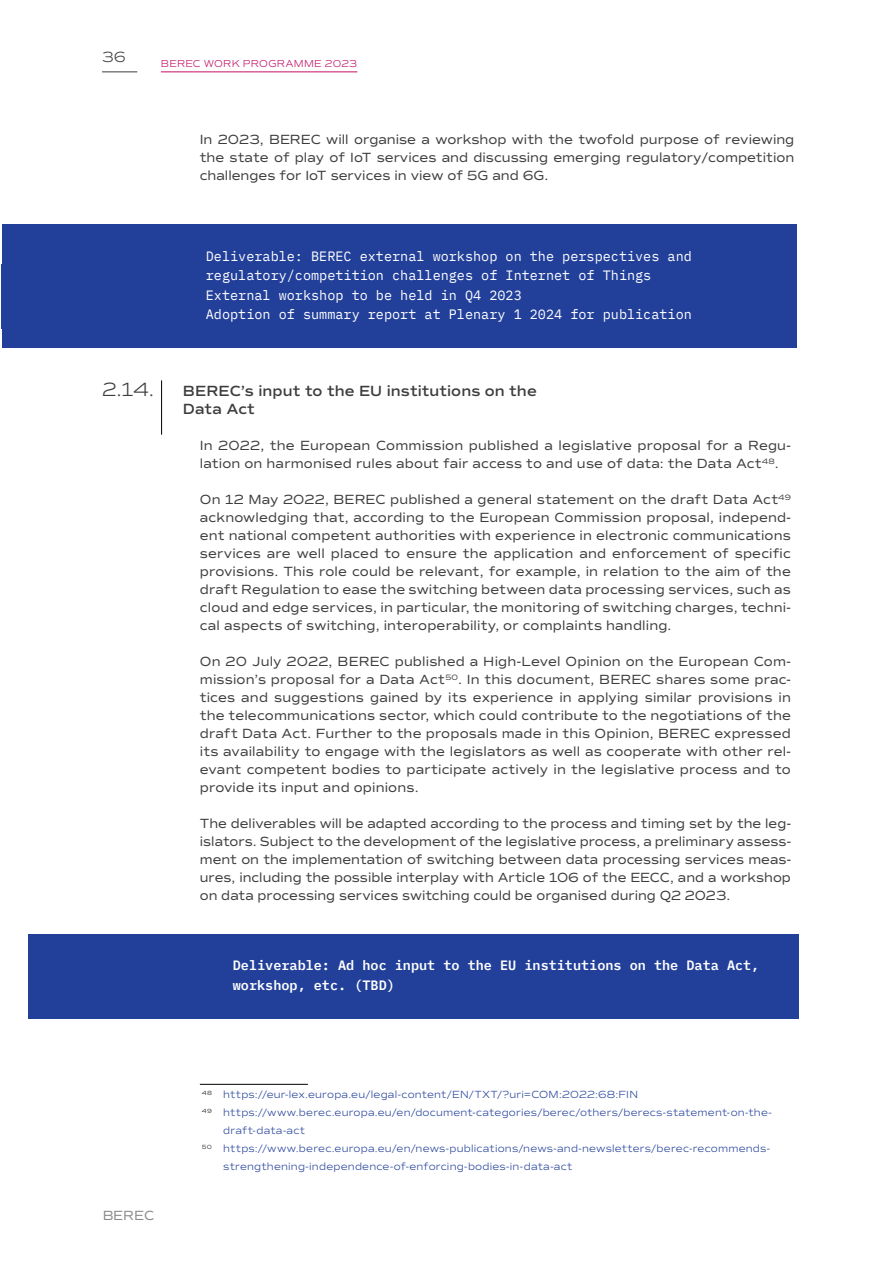
<style>
.page{position:relative;width:893px;height:1263px;background:#fff}
.page>*{position:absolute;margin:0;border:0;box-sizing:border-box;transform-origin:0 0}
.NEW_Title_4_2_-_cont{font:300 19.5px "Commuters Sans";color:#3d3d3d}
.NEW_Title_4_2_-_cont-2{font:600 15px/18px "Commuters Sans";letter-spacing:.005em;color:#3d3d3d}
.t1{font:300 15px "Commuters Sans";color:#3d3d3d}
.NEW_Body_-_Regular_9{font:13.5px/18px "Commuters Sans";letter-spacing:.01em;color:#3d3d3d;text-align:justify}
.NEW_White_box_LEFT{font:13.5px/19.5px "IBM Plex Mono";color:#fff}
.NEW_White_box_LEFT-2{font:600 13.5px/19.5px "IBM Plex Mono";color:#fff}
.NEW_Footnote{font:300 10.5px/18px "Commuters Sans";letter-spacing:.02em;color:#224099}
.t2{font:300 10.2px "Commuters Sans";letter-spacing:.02em;color:#c31065}
</style>
<div class="page">
<hr style="left:102px;top:72px;width:35px;height:1px;background:#3d3d3d">
<hr style="left:161px;top:380px;width:1px;height:55px;background:#000">
<div style="left:2px;top:225px;width:794px;height:84px;background:#224099"></div>
<div style="left:2px;top:283px;width:794px;height:65px;background:#224099"></div>
<div style="left:29px;top:934px;width:770px;height:84px;background:#224099"></div>
<hr style="left:200px;top:1084px;width:108px;height:1px;background:#000">
<hr style="left:161px;top:72px;width:196px;height:1px;background:#c31065">
<p class="t1" style="left:102px;top:48px;width:25px">36</p>
<p class="t2" style="left:161px;top:58px;width:198px">BEREC WORK PROGRAMME 2023</p>
<p class="NEW_Body_-_Regular_9" style="left:200px;top:130px;width:596px">In 2023, BEREC will organise a workshop with the twofold purpose of reviewing the state of play of IoT services and discussing emerging regulatory/competition challenges for IoT services in view of 5G and 6G.</p>
<p class="NEW_White_box_LEFT" style="left:206px;top:245px;width:488px">Deliverable: BEREC external workshop on the perspectives and regulatory/competition challenges of Internet of Things</p>
<p class="NEW_White_box_LEFT" style="left:206px;top:284px;width:317px">External workshop to be held in Q4 2023</p>
<p class="NEW_White_box_LEFT" style="left:206px;top:304px;width:488px">Adoption of summary report at Plenary 1 2024 for publication</p>
<h1 class="NEW_Title_4_2_-_cont" style="left:102px;top:378px;width:54px">2.14.</h1>
<h1 class="NEW_Title_4_2_-_cont-2" style="left:183px;top:382px;width:355px">BEREC’s input to the EU institutions on the<br>Data Act</h1>
<p class="NEW_Body_-_Regular_9" style="left:200px;top:436px;width:593px">In 2022, the European Commission published a legislative proposal for a Regu&shy;lation on harmonised rules about fair access to and use of data: the Data Act<sup>48</sup>.</p>
<p class="NEW_Body_-_Regular_9" style="left:200px;top:490px;width:593px">On 12 May 2022, BEREC published a general statement on the draft Data Act<sup>49 </sup>acknowledging that, according to the European Commission proposal, independ&shy;ent national competent authorities with experience in electronic communications services are well placed to ensure the application and enforcement of specific provisions. This role could be relevant, for example, in relation to the aim of the draft Regulation to ease the switching between data processing services, such as cloud and edge services, in particular, the monitoring of switching charges, techni&shy;cal aspects of switching, interoperability, or complaints handling.</p>
<p class="NEW_Body_-_Regular_9" style="left:200px;top:652px;width:593px">On 20 July 2022, BEREC published a High-Level Opinion on the European Com&shy;mission’s proposal for a Data Act<sup>50</sup>. In this document, BEREC shares some prac&shy;tices and suggestions gained by its experience in applying similar provisions in the telecommunications sector, which could contribute to the negotiations of the draft Data Act. Further to the proposals made in this Opinion, BEREC expressed its availability to engage with the legislators as well as cooperate with other rel&shy;evant competent bodies to participate actively in the legislative process and to provide its input and opinions.</p>
<p class="NEW_Body_-_Regular_9" style="left:200px;top:814px;width:593px">The deliverables will be adapted according to the process and timing set by the leg&shy;islators. Subject to the development of the legislative process, a preliminary assess&shy;ment on the implementation of switching between data processing services meas&shy;ures, including the possible interplay with Article 106 of the EECC, and a workshop on data processing services switching could be organised during Q2 2023.</p>
<p class="NEW_White_box_LEFT-2" style="left:233px;top:954px;width:528px">Deliverable: Ad hoc input to the EU institutions on the Data Act, workshop, etc. (TBD)</p>
<p class="NEW_Body_-_Regular_9" style="left:102px;top:1207px;width:54px">BEREC</p>
<p class="NEW_Footnote" style="left:202px;top:1085px;width:437px"><sup>48</sup> https://eur-lex.europa.eu/legal-content/EN/TXT/?uri=COM:2022:68:FIN</p>
<p class="NEW_Footnote" style="left:223px;top:1103px;width:550px;text-indent:-21px"><sup>49</sup> https://www.berec.europa.eu/en/document-categories/berec/others/berecs-statement-on-the&shy;draft-data-act</p>
<p class="NEW_Footnote" style="left:223px;top:1139px;width:548px;text-indent:-21px"><sup>50</sup> https://www.berec.europa.eu/en/news-publications/news-and-newsletters/berec-recommends&shy;strengthening-independence-of-enforcing-bodies-in-data-act</p>
</div>
